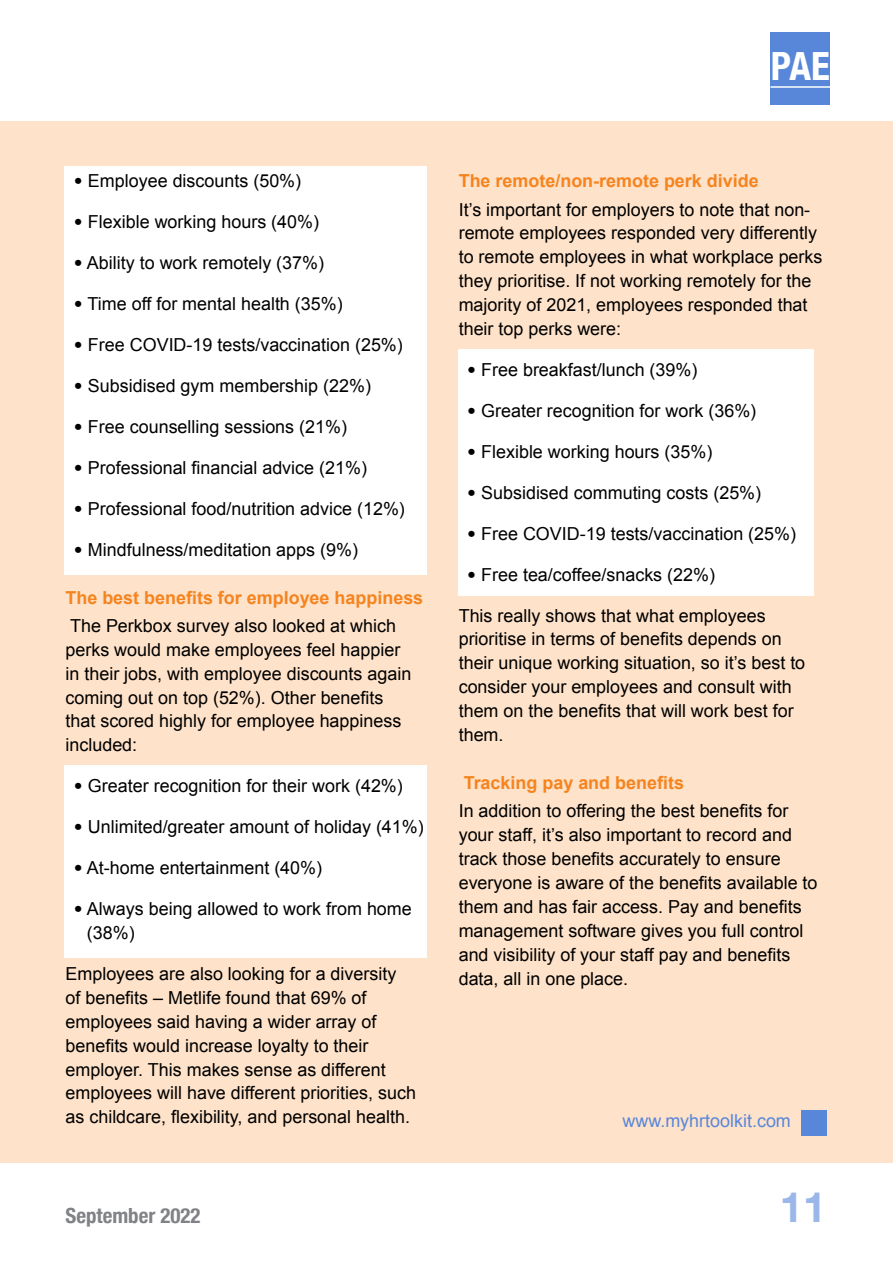
<style>
.page{position:relative;width:893px;height:1263px;background:#fff}
.page>*{position:absolute;margin:0;border:0;box-sizing:border-box;transform-origin:0 0}
.t1{font:700 41.85px "Helvetica Neue";color:#9bb7e9}
.t2{font:700 condensed 38.85px "Helvetica Neue";color:#fff}
.t3{font:700 condensed 20.85px "Helvetica Neue";color:#808285}
.t4{font:18px/23.9px "Arial";color:#000}
.t5{font:700 18px "Arial";color:#f5841f}
.t6{font:18px "Arial";color:#5887da}
.s1{font-family:"ITC Kabel Std";font-weight:600}
</style>
<div class="page">
<div style="left:770px;top:32px;width:60px;height:72px;background:#5887da"></div>
<hr style="left:770px;top:86px;width:60px;height:2px;background:#fff">
<div style="left:0;top:121px;width:893px;height:1042px;background:#fee2c9"></div>
<div style="left:801px;top:1110px;width:25px;height:25px;background:#5887da"></div>
<div style="left:64px;top:166px;width:362px;height:409px;background:#fff"></div>
<div style="left:458px;top:349px;width:356px;height:246px;background:#fff"></div>
<div style="left:64px;top:765px;width:362px;height:193px;background:#fff"></div>
<h2 class="t2" style="left:771px;top:34px;width:61px">PAE</h2>
<p class="t4" style="left:74px;top:169px;width:229px"><span class="s1">•</span> Employee discounts (50%)</p>
<p class="t4" style="left:74px;top:210px;width:247px"><span class="s1">•</span> Flexible working hours (40%)</p>
<p class="t4" style="left:74px;top:251px;width:252px"><span class="s1">•</span> Ability to work remotely (37%)</p>
<p class="t4" style="left:74px;top:292px;width:270px"><span class="s1">•</span> Time off for mental health (35%)</p>
<p class="t4" style="left:74px;top:333px;width:330px"><span class="s1">•</span> Free COVID-19 tests/vaccination (25%)</p>
<p class="t4" style="left:74px;top:374px;width:298px"><span class="s1">•</span> Subsidised gym membership (22%)</p>
<p class="t4" style="left:74px;top:415px;width:275px"><span class="s1">•</span> Free counselling sessions (21%)</p>
<p class="t4" style="left:74px;top:456px;width:295px"><span class="s1">•</span> Professional financial advice (21%)</p>
<p class="t4" style="left:74px;top:497px;width:332px"><span class="s1">•</span> Professional food/nutrition advice (12%)</p>
<p class="t4" style="left:74px;top:538px;width:286px"><span class="s1">•</span> Mindfulness/meditation apps (9%)</p>
<p class="t5" style="left:65px;top:585px;width:359px">The best benefits for employee happiness</p>
<p class="t4" style="left:65px;top:614px;width:347px">The Perkbox survey also looked at which perks would make employees feel happier in their jobs, with employee discounts again coming out on top (52%). Other benefits that scored highly for employee happiness included:</p>
<p class="t4" style="left:74px;top:774px;width:330px"><span class="s1">•</span> Greater recognition for their work (42%)</p>
<p class="t4" style="left:74px;top:815px;width:351px"><span class="s1">•</span> Unlimited/greater amount of holiday (41%)</p>
<p class="t4" style="left:74px;top:856px;width:250px"><span class="s1">•</span> At-home entertainment (40%)</p>
<p class="t4" style="left:87px;top:897px;width:326px;text-indent:-13px"><span class="s1">•</span> Always being allowed to work from home (38%)</p>
<p class="t4" style="left:65px;top:962px;width:352px">Employees are also looking for a diversity<br>of benefits – Metlife found that 69% of employees said having a wider array of benefits would increase loyalty to their employer. This makes sense as different employees will have different priorities, such as childcare, flexibility, and personal health.</p>
<p class="t3" style="left:65px;top:1198px;width:137px">September 2022</p>
<p class="t5" style="left:459px;top:169px;width:301px">The remote/non-remote perk divide</p>
<p class="t4" style="left:459px;top:197px;width:365px">It’s important for employers to note that non&shy;remote employees responded very differently to remote employees in what workplace perks they prioritise. If not working remotely for the majority of 2021, employees responded that their top perks were:</p>
<p class="t4" style="left:467px;top:358px;width:232px"><span class="s1">•</span> Free breakfast/lunch (39%)</p>
<p class="t4" style="left:467px;top:399px;width:291px"><span class="s1">•</span> Greater recognition for work (36%)</p>
<p class="t4" style="left:467px;top:440px;width:247px"><span class="s1">•</span> Flexible working hours (35%)</p>
<p class="t4" style="left:467px;top:481px;width:295px"><span class="s1">•</span> Subsidised commuting costs (25%)</p>
<p class="t4" style="left:467px;top:522px;width:330px"><span class="s1">•</span> Free COVID-19 tests/vaccination (25%)</p>
<p class="t4" style="left:467px;top:563px;width:249px"><span class="s1">•</span> Free tea/coffee/snacks (22%)</p>
<p class="t4" style="left:459px;top:603px;width:348px">This really shows that what employees prioritise in terms of benefits depends on their unique working situation, so it’s best to consider your employees and consult with them on the benefits that will work best for them.</p>
<p class="t5" style="left:464px;top:771px;width:222px">Tracking pay and benefits</p>
<p class="t4" style="left:459px;top:799px;width:360px">In addition to offering the best benefits for your staff, it’s also important to record and track those benefits accurately to ensure everyone is aware of the benefits available to them and has fair access. Pay and benefits management software gives you full control and visibility of your staff pay and benefits data, all in one place.</p>
<p class="t6" style="left:622px;top:1109px;width:170px">www.myhrtoolkit.com</p>
<h1 class="t1" style="left:780px;top:1174px;width:48px">11</h1>
</div>
